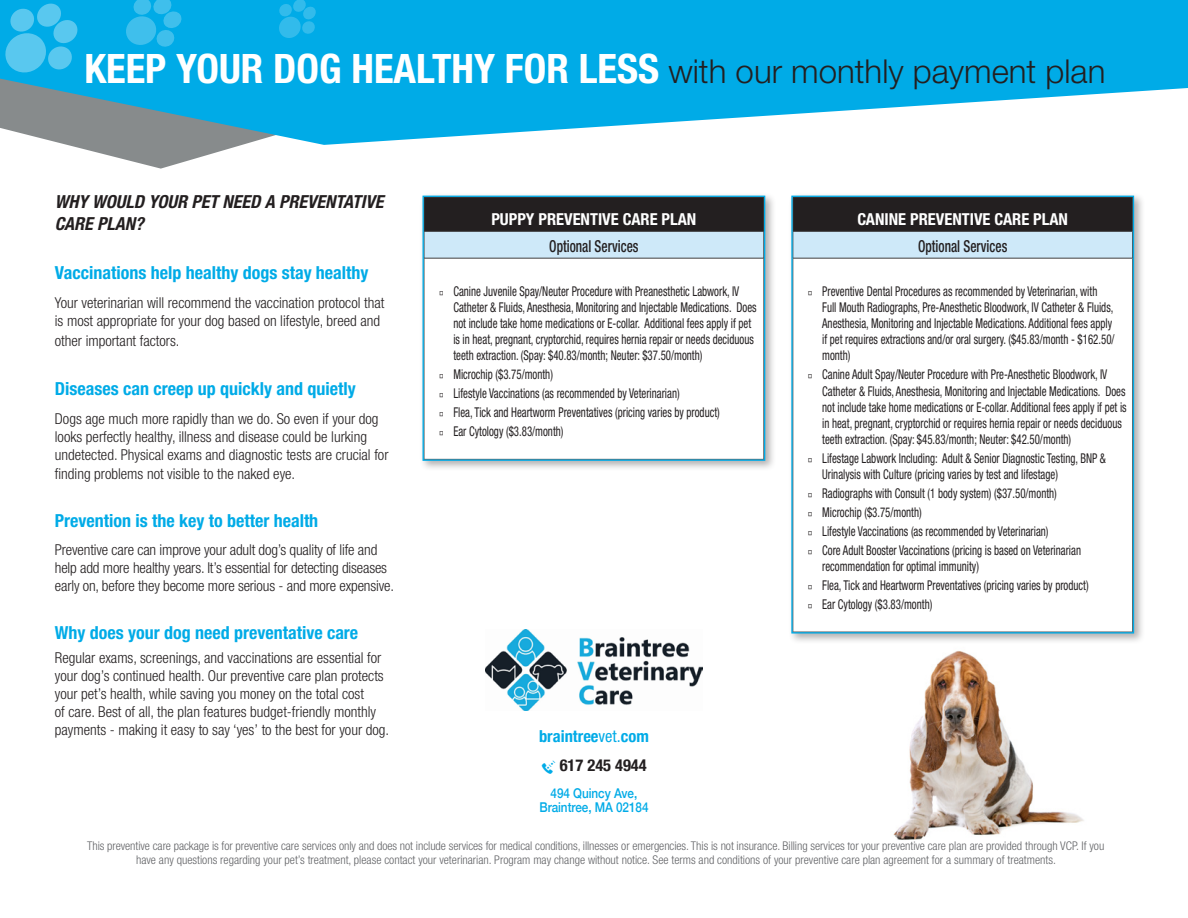
<style>
.page{position:relative;width:1188px;height:918px;background:#fff}
.page>*{position:absolute;margin:0;border:0;box-sizing:border-box;transform-origin:0 0}
.t1{font:700 condensed 40.65px "Helvetica Neue LT Std";color:#fff}
.t2{font:700 condensed 18px "Helvetica Neue LT Std";color:#00abe7}
.t3{font:italic 700 condensed 18px/21.6px "Helvetica Neue LT Std";color:#231f20}
.t4{font:700 condensed 16.5px "Helvetica Neue LT Std";color:#fff}
.t5{font:500 condensed 16.5px "Helvetica Neue LT Std";color:#231f20;scale:.81 1}
.t6{font:700 condensed 16.5px/29.2px "Helvetica Neue";color:#00abe7;text-align:right}
.t7{font:300 condensed 15px/18px "Helvetica Neue LT Std";color:#231f20}
.t8{font:condensed 13.5px/16.2px "Helvetica Neue LT Std";color:#231f20;scale:.81 1}
.t9{font:500 13.5px/13.5px "Helvetica Neue";letter-spacing:-.005em;color:#00abe7;text-align:center;scale:.87 1}
.t10{font:300 condensed 12px/14.4px "Helvetica Neue LT Std";color:#626366;text-align:center}
.s1{font-weight:300;font-stretch:normal;font-size:33px;color:#231f20}
.s2{font-family:"Helvetica Neue LT Std";font-weight:400}
.s3{color:#231f20}
</style>
<div class="page">
<svg style="left:68px;top:145px;width:173px;height:24px"></svg>
<svg style="left:0;top:0;width:1188px;height:145px;fill:#00abe7"></svg>
<svg style="left:278px;top:0;width:38px;height:39px"></svg>
<svg style="left:124px;top:0;width:59px;height:48px;background:#22b6e9"></svg>
<svg style="left:3px;top:2px;width:76px;height:72px;background:#30baeb"></svg>
<img style="left:486px;top:629px;width:216px;height:81px">
<img style="left:893px;top:651px;width:191px;height:189px">
<div style="left:419px;top:192px;width:358px;height:280px;background:#231f20;opacity:.35"></div>
<div style="left:424px;top:197px;width:340px;height:34px;background:#231f20"></div>
<div style="left:424px;top:231px;width:340px;height:27px;background:#cee9f9"></div>
<div style="left:424px;top:258px;width:340px;height:201px;background:#fff"></div>
<hr style="left:424px;top:197px;width:1px;height:34px;background:#3e3e3f">
<hr style="left:424px;top:231px;width:340px;height:1px;background:#3e3e3f">
<svg style="left:424px;top:232px;width:1px;height:26px"></svg>
<hr style="left:424px;top:258px;width:340px;height:1px;background:#3e3e3f">
<hr style="left:424px;top:258px;width:1px;height:201px;background:#4b4c4d">
<div style="left:422px;top:196px;width:343px;height:265px;border:1px solid #00abe7"></div>
<div style="left:788px;top:192px;width:357px;height:453px;background:#231f20;opacity:.35"></div>
<div style="left:793px;top:197px;width:340px;height:34px;background:#231f20"></div>
<div style="left:793px;top:231px;width:340px;height:27px;background:#cee9f9"></div>
<div style="left:793px;top:258px;width:340px;height:374px;background:#fff"></div>
<hr style="left:793px;top:197px;width:1px;height:34px;background:#3e3e3f">
<hr style="left:793px;top:231px;width:340px;height:1px;background:#3e3e3f">
<svg style="left:793px;top:232px;width:1px;height:26px"></svg>
<hr style="left:793px;top:258px;width:340px;height:1px;background:#3e3e3f">
<hr style="left:793px;top:258px;width:1px;height:374px;background:#4b4c4d">
<div style="left:791px;top:196px;width:343px;height:438px;border:1px solid #00abe7"></div>
<p class="t1" style="left:84px;top:44px;width:1023px">KEEP YOUR DOG HEALTHY FOR LESS <span class="s1">with our monthly payment plan</span></p>
<p class="t3" style="left:55px;top:191px;width:330px">WHY WOULD YOUR PET NEED A PREVENTATIVE<br>CARE PLAN?</p>
<p class="t2" style="left:55px;top:262px;width:315px">Vaccinations help healthy dogs stay healthy</p>
<p class="t7" style="left:55px;top:293px;width:331px">Your veterinarian will recommend the vaccination protocol that is most appropriate for your dog based on lifestyle, breed and</p>
<p class="t7" style="left:55px;top:331px;width:126px">other important factors.</p>
<p class="t2" style="left:55px;top:377px;width:302px">Diseases can creep up quickly and quietly</p>
<p class="t7" style="left:55px;top:409px;width:335px">Dogs age much more rapidly than we do. So even if your dog looks perfectly healthy, illness and disease could be lurking undetected. Physical exams and diagnostic tests are crucial for</p>
<p class="t7" style="left:55px;top:465px;width:242px">finding problems not visible to the naked eye.</p>
<p class="t2" style="left:55px;top:509px;width:265px">Prevention is the key to better health</p>
<p class="t7" style="left:55px;top:541px;width:341px">Preventive care can improve your adult dog’s quality of life and help add more healthy years. It’s essential for detecting diseases early on, before they become more serious - and more expensive.</p>
<p class="t2" style="left:55px;top:621px;width:305px">Why does your dog need preventative care</p>
<p class="t7" style="left:55px;top:649px;width:336px">Regular exams, screenings, and vaccinations are essential for your dog’s continued health. Our preventive care plan protects your pet’s health, while saving you money on the total cost<br>of care. Best of all, the plan features budget-friendly monthly payments - making it easy to say ‘yes’ to the best for your dog.</p>
<p class="t4" style="left:491px;top:210px;width:207px">PUPPY PREVENTIVE CARE PLAN</p>
<p class="t5" style="left:549px;top:236px;width:112px">Optional Services</p>
<p class="t8" style="left:453px;top:283px;width:376px;text-indent:-15px">◽ Canine Juvenile Spay/Neuter Procedure with Preanesthetic Labwork, IV Catheter &amp; Fluids, Anesthesia, Monitoring and Injectable Medications. Does not include take home medications or E-collar. Additional fees apply if pet is in heat, pregnant, cryptorchid, requires hernia repair or needs deciduous teeth extraction. (Spay: $40.83/month; Neuter: $37.50/month)</p>
<p class="t8" style="left:439px;top:366px;width:143px">◽ Microchip ($3.75/month)</p>
<p class="t8" style="left:439px;top:385px;width:299px">◽ Lifestyle Vaccinations (as recommended by Veterinarian)</p>
<p class="t8" style="left:439px;top:404px;width:349px">◽ Flea, Tick and Heartworm Preventatives (pricing varies by product)</p>
<p class="t8" style="left:439px;top:423px;width:156px">◽ Ear Cytology ($3.83/month)</p>
<p class="t6" style="left:539px;top:721px;width:111px">braintree<span class="s2">vet.</span>com<br><span class="s3">617 245 4944</span></p>
<p class="t9" style="left:539px;top:786px;width:127px">494 Quincy Ave,<br>Braintree, MA 02184</p>
<p class="t4" style="left:857px;top:210px;width:212px">CANINE PREVENTIVE CARE PLAN</p>
<p class="t5" style="left:918px;top:236px;width:112px">Optional Services</p>
<p class="t8" style="left:822px;top:283px;width:362px;text-indent:-15px">◽ Preventive Dental Procedures as recommended by Veterinarian, with Full Mouth Radiographs, Pre-Anesthetic Bloodwork, IV Catheter &amp; Fluids, Anesthesia, Monitoring and Injectable Medications. Additional fees apply if pet requires extractions and/or oral surgery. ($45.83/month - $162.50/ month)</p>
<p class="t8" style="left:822px;top:366px;width:377px;text-indent:-15px">◽ Canine Adult Spay/Neuter Procedure with Pre-Anesthetic Bloodwork, IV Catheter &amp; Fluids, Anesthesia, Monitoring and Injectable Medications. Does not include take home medications or E-collar. Additional fees apply if pet is in heat, pregnant, cryptorchid or requires hernia repair or needs deciduous teeth extraction. (Spay: $45.83/month; Neuter: $42.50/month)</p>
<p class="t8" style="left:822px;top:450px;width:352px;text-indent:-15px">◽ Lifestage Labwork Including: Adult &amp; Senior Diagnostic Testing, BNP &amp;<br>Urinalysis with Culture (pricing varies by test and lifestage)</p>
<p class="t8" style="left:808px;top:485px;width:309px">◽ Radiographs with Consult (1 body system) ($37.50/month)</p>
<p class="t8" style="left:808px;top:504px;width:143px">◽ Microchip ($3.75/month)</p>
<p class="t8" style="left:808px;top:523px;width:299px">◽ Lifestyle Vaccinations (as recommended by Veterinarian)</p>
<p class="t8" style="left:822px;top:542px;width:321px;text-indent:-15px">◽ Core Adult Booster Vaccinations (pricing is based on Veterinarian recommendation for optimal immunity)</p>
<p class="t8" style="left:808px;top:577px;width:349px">◽ Flea, Tick and Heartworm Preventatives (pricing varies by product)</p>
<p class="t8" style="left:808px;top:596px;width:156px">◽ Ear Cytology ($3.83/month)</p>
<p class="t10" style="left:87px;top:838px;width:1019px">This preventive care package is for preventive care services only and does not include services for medical conditions, illnesses or emergencies. This is not insurance. Billing services for your preventive care plan are provided through VCP. If you have any questions regarding your pet’s treatment, please contact your veterinarian. Program may change without notice. See terms and conditions of your preventive care plan agreement for a summary of treatments.</p>
</div>
